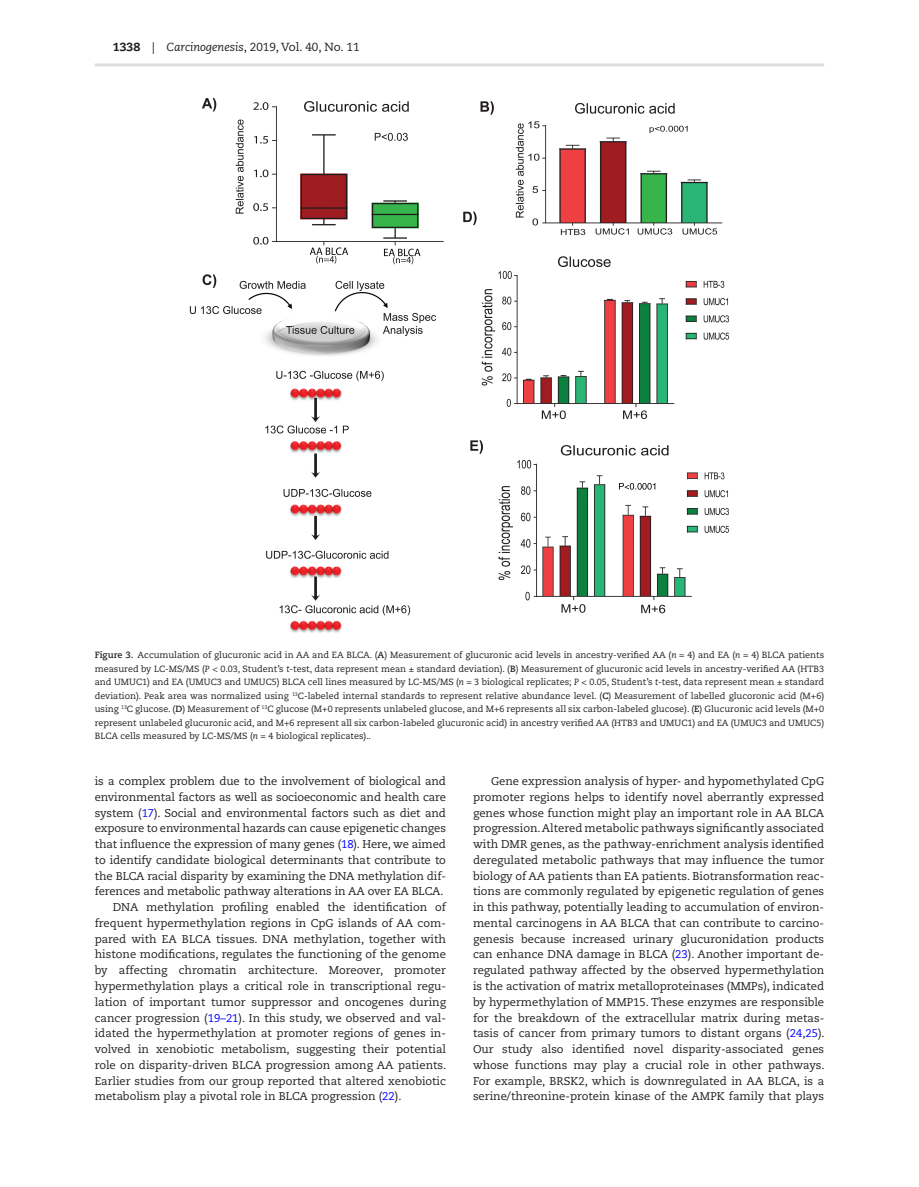
<style>
.page{position:relative;width:919px;height:1187px;background:#fff}
.page>*{position:absolute;margin:0;border:0;box-sizing:border-box;transform-origin:0 0}
.t1{font:11.7px "Caecilia LT Std";color:#231f20}
.t2{font:11.25px/15.8px "Caecilia LT Std";color:#231f20;text-align:justify}
.t3{font:9px/13.5px "Caecilia LT Std";color:#231f20;text-align:justify}
.s1{font-weight:800}
.s2{font-style:italic}
.s3{font-weight:700}
.s4{color:#00f}
</style>
<div class="page">
<hr style="left:95px;top:63px;width:729px;height:3px;background:#dcdddf">
<img style="left:189px;top:98px;width:540px;height:535px">
<p class="t1" style="left:113px;top:41px;width:248px"><span class="s1">1338</span> | <span class="s2">Carcinogenesis</span>, 2019, Vol. 40, No. 11</p>
<p class="t3" style="left:95px;top:648px;width:731px"><span class="s3">Figure 3.</span> Accumulation of glucuronic acid in AA and EA BLCA. (<span class="s3">A</span>) Measurement of glucuronic acid levels in ancestry-verified AA (<span class="s2">n</span> = 4) and EA (<span class="s2">n</span> = 4) BLCA patients measured by LC-MS/MS (<span class="s2">P</span> &lt; 0.03, Student’s <span class="s2">t</span>-test, data represent mean ± standard deviation). (<span class="s3">B</span>) Measurement of glucuronic acid levels in ancestry-verified AA (HTB3 and UMUC1) and EA (UMUC3 and UMUC5) BLCA cell lines measured by LC-MS/MS (<span class="s2">n</span> = 3 biological replicates; <span class="s2">P</span> &lt; 0.05, Student’s <span class="s2">t</span>-test, data represent mean ± standard deviation). Peak area was normalized using <sup>13</sup>C-labeled internal standards to represent relative abundance level. (<span class="s3">C</span>) Measurement of labelled glucoronic acid (M+6) using <sup>13</sup>C glucose. (<span class="s3">D</span>) Measurement of <sup>13</sup>C glucose (M+0 represents unlabeled glucose, and M+6 represents all six carbon-labeled glucose). (<span class="s3">E</span>) Glucuronic acid levels (M+0 represent unlabeled glucuronic acid, and M+6 represent all six carbon-labeled glucuronic acid) in ancestry verified AA (HTB3 and UMUC1) and EA (UMUC3 and UMUC5)<br>BLCA cells measured by LC-MS/MS (<span class="s2">n</span> = 4 biological replicates)..</p>
<p class="t2" style="left:95px;top:773px;width:353px">is a complex problem due to the involvement of biological and</p>
<p class="t2" style="left:95px;top:789px;width:353px">environmental factors as well as socioeconomic and health care</p>
<p class="t2" style="left:95px;top:805px;width:352px">system (<span class="s4">17</span>). Social and environmental factors such as diet and</p>
<p class="t2" style="left:95px;top:820px;width:352px">exposure to environmental hazards can cause epigenetic changes</p>
<p class="t2" style="left:95px;top:836px;width:352px">that influence the expression of many genes (<span class="s4">18</span>). Here, we aimed</p>
<p class="t2" style="left:95px;top:852px;width:352px">to identify candidate biological determinants that contribute to</p>
<p class="t2" style="left:95px;top:868px;width:352px">the BLCA racial disparity by examining the DNA methylation dif-</p>
<p class="t2" style="left:95px;top:883px;width:350px">ferences and metabolic pathway alterations in AA over EA BLCA.</p>
<p class="t2" style="left:113px;top:899px;width:334px">DNA methylation profiling enabled the identification of</p>
<p class="t2" style="left:95px;top:915px;width:352px">frequent hypermethylation regions in CpG islands of AA com-</p>
<p class="t2" style="left:95px;top:931px;width:352px">pared with EA BLCA tissues. DNA methylation, together with</p>
<p class="t2" style="left:95px;top:946px;width:353px">histone modifications, regulates the functioning of the genome</p>
<p class="t2" style="left:95px;top:962px;width:352px">by affecting chromatin architecture. Moreover, promoter</p>
<p class="t2" style="left:95px;top:978px;width:353px">hypermethylation plays a critical role in transcriptional regu-</p>
<p class="t2" style="left:95px;top:994px;width:353px">lation of important tumor suppressor and oncogenes during</p>
<p class="t2" style="left:95px;top:1009px;width:352px">cancer progression (<span class="s4">19–21</span>). In this study, we observed and val-</p>
<p class="t2" style="left:95px;top:1025px;width:352px">idated the hypermethylation at promoter regions of genes in-</p>
<p class="t2" style="left:95px;top:1041px;width:353px">volved in xenobiotic metabolism, suggesting their potential</p>
<p class="t2" style="left:95px;top:1057px;width:353px">role on disparity-driven BLCA progression among AA patients.</p>
<p class="t2" style="left:95px;top:1072px;width:353px">Earlier studies from our group reported that altered xenobiotic</p>
<p class="t2" style="left:95px;top:1088px;width:308px">metabolism play a pivotal role in BLCA progression (<span class="s4">22</span>).</p>
<p class="t2" style="left:473px;top:773px;width:353px;text-indent:18px">Gene expression analysis of hyper- and hypomethylated CpG promoter regions helps to identify novel aberrantly expressed genes whose function might play an important role in AA BLCA progression. Altered metabolic pathways significantly associated with DMR genes, as the pathway-enrichment analysis identified deregulated metabolic pathways that may influence the tumor biology of AA patients than EA patients. Biotransformation reac&shy;tions are commonly regulated by epigenetic regulation of genes in this pathway, potentially leading to accumulation of environ&shy;mental carcinogens in AA BLCA that can contribute to carcino&shy;genesis because increased urinary glucuronidation products can enhance DNA damage in BLCA (<span class="s4">23</span>). Another important de&shy;regulated pathway affected by the observed hypermethylation is the activation of matrix metalloproteinases (MMPs), indicated by hypermethylation of MMP15. These enzymes are responsible for the breakdown of the extracellular matrix during metas&shy;tasis of cancer from primary tumors to distant organs (<span class="s4">24</span>,<span class="s4">25</span>).<br>Our study also identified novel disparity-associated genes whose functions may play a crucial role in other pathways.<br>For example, BRSK2, which is downregulated in AA BLCA, is a serine/threonine-protein kinase of the AMPK family that plays</p>
</div>
